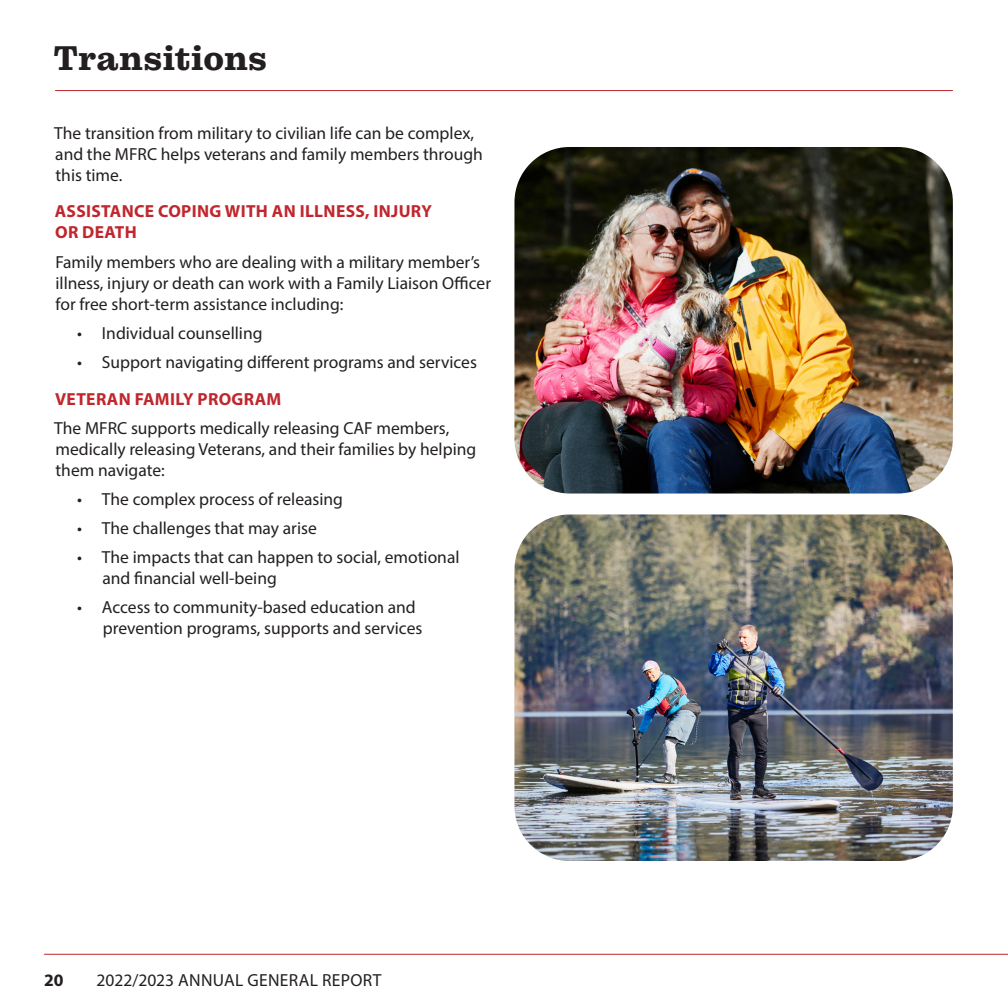
<style>
.page{position:relative;width:1008px;height:1008px;background:#fff}
.page>*{position:absolute;margin:0;border:0;box-sizing:border-box;transform-origin:0 0}
.t1{font:700 35px "Pulpo";color:#231f20}
.t2{font:17.5px/21px "Myriad Pro";color:#231f20}
.t3{font:700 17.5px/21px "Myriad Pro";letter-spacing:.02em;color:#c0262d}
.t4{font:17.5px "Myriad Pro";letter-spacing:.02em;color:#231f20}
.t5{font:700 17.5px "Myriad Pro";color:#231f20}
</style>
<div class="page">
<img style="left:514px;top:514px;width:439px;height:347px">
<img style="left:514px;top:147px;width:439px;height:347px">
<hr style="left:44px;top:954px;width:964px;height:1px;background:#c0262d">
<hr style="left:55px;top:90px;width:898px;height:1px;background:#c0262d">
<p class="t1" style="left:54px;top:38px;width:215px">Transitions</p>
<p class="t2" style="left:54px;top:122px;width:430px">The transition from military to civilian life can be complex, and the MFRC helps veterans and family members through this time.</p>
<p class="t3" style="left:55px;top:200px;width:379px">ASSISTANCE COPING WITH AN ILLNESS, INJURY<br>OR DEATH</p>
<p class="t2" style="left:55px;top:251px;width:437px">Family members who are dealing with a military member’s illness, injury or death can work with a Family Liaison Officer for free short-term assistance including:</p>
<p class="t2" style="left:77px;top:322px;width:187px">• Individual counselling</p>
<p class="t2" style="left:77px;top:351px;width:401px">• Support navigating different programs and services</p>
<p class="t3" style="left:55px;top:388px;width:228px">VETERAN FAMILY PROGRAM</p>
<p class="t2" style="left:54px;top:418px;width:423px">The MFRC supports medically releasing CAF members, medically releasing Veterans, and their families by helping them navigate:</p>
<p class="t2" style="left:77px;top:489px;width:268px">• The complex process of releasing</p>
<p class="t2" style="left:77px;top:517px;width:241px">• The challenges that may arise</p>
<p class="t2" style="left:102px;top:546px;width:359px;text-indent:-25px">• The impacts that can happen to social, emotional and financial well-being</p>
<p class="t2" style="left:103px;top:596px;width:321px;text-indent:-26px">• Access to community-based education and prevention programs, supports and services</p>
<p class="t5" style="left:44px;top:969px;width:21px">20</p>
<p class="t4" style="left:96px;top:969px;width:287px">2022/2023 ANNUAL GENERAL REPORT</p>
</div>
